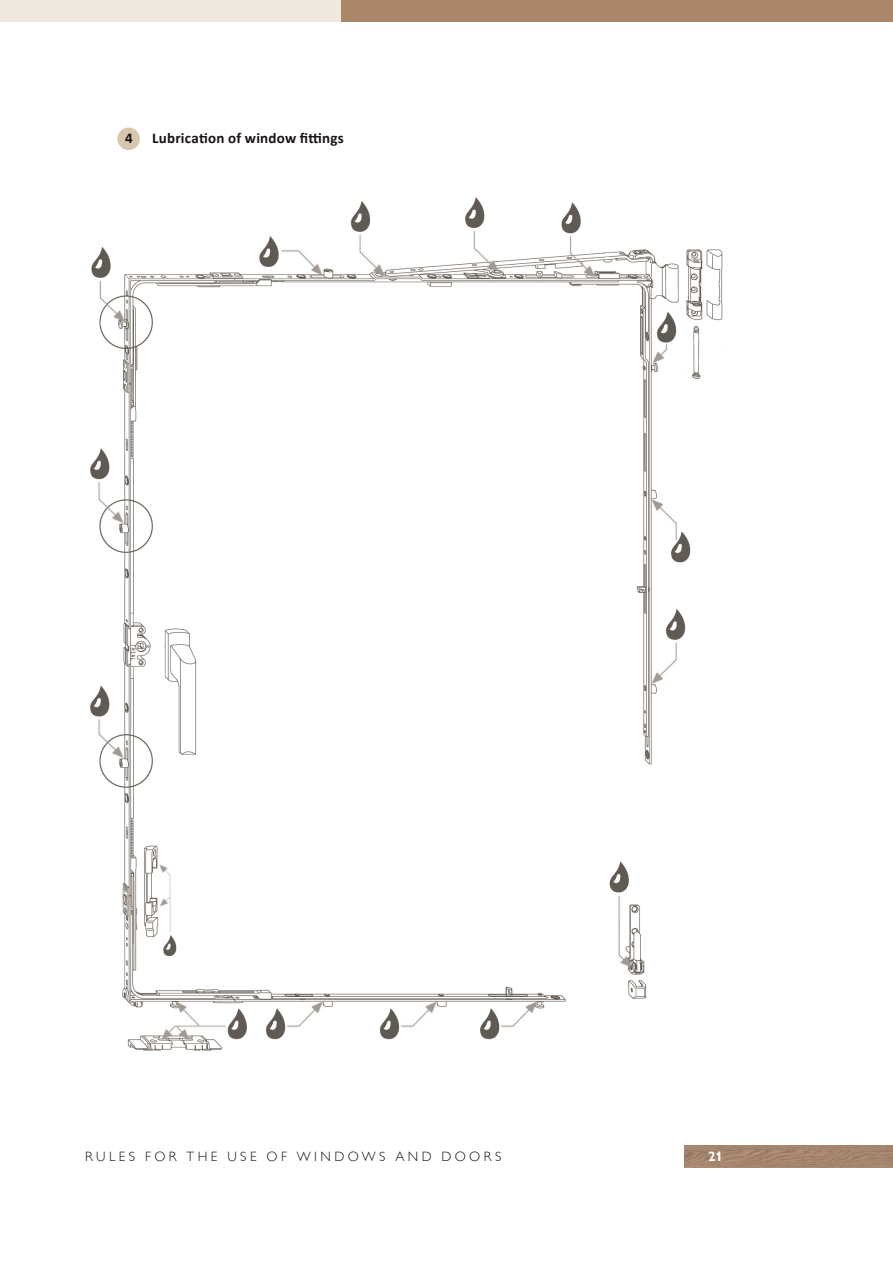
<style>
.page{position:relative;width:893px;height:1263px;background:#fff}
.page>*{position:absolute;margin:0;border:0;box-sizing:border-box;transform-origin:0 0}
.t1{font:700 15px "Calibri";letter-spacing:.015em;color:#1a1314}
.t2{font:13.5px "Gill Sans Alt One WGL Light";letter-spacing:.25em;color:#1a1314}
.t3{font:700 13.5px "Gill Sans Alt One WGL";color:#fff}
</style>
<div class="page">
<img style="left:684px;top:1145px;width:209px;height:22px">
<div style="left:0;top:0;width:341px;height:22px;background:#efe8de"></div>
<div style="left:341px;top:0;width:552px;height:22px;background:#ac8669"></div>
<img style="left:90px;top:197px;width:633px;height:854px">
<div style="left:117px;top:128px;width:23px;height:22px;background:#d7c7ae;border-radius:50%"></div>
<p class="t1" style="left:125px;top:128px;width:9px">4</p>
<p class="t1" style="left:152px;top:128px;width:193px">Lubrication of window fittings</p>
<p class="t2" style="left:85px;top:1148px;width:418px">RULES FOR THE USE OF WINDOWS AND DOORS</p>
<p class="t3" style="left:708px;top:1147px;width:16px">21</p>
</div>
